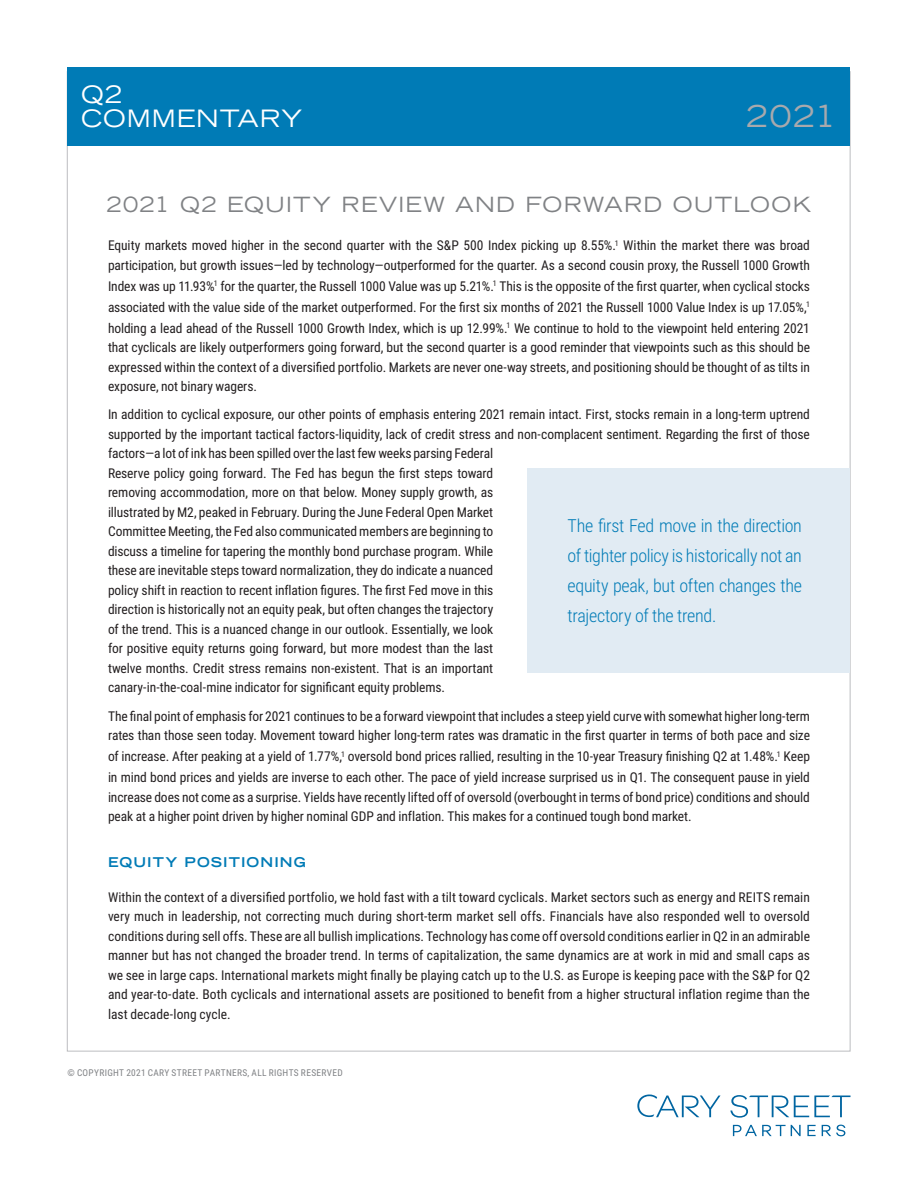
<style>
.page{position:relative;width:918px;height:1188px;background:#fff}
.page>*{position:absolute;margin:0;border:0;box-sizing:border-box;transform-origin:0 0}
.t1{font:expanded 30px "Trade Gothic LT Std";color:#a8a9ad}
.t2{font:expanded 24px/24.2px "Trade Gothic LT Std";letter-spacing:.04em;color:#fff}
.Headline{font:expanded 21px "Trade Gothic LT Std";letter-spacing:.06em;color:#808285}
.t3{font:300 18px/30px "Roboto Condensed";letter-spacing:-.02em;color:#007bb6;text-align:justify}
.Disclosure{font:13.5px/19.5px "Roboto Condensed";letter-spacing:-.01em;color:#231f20}
.Subhead{font:13.5px/19.5px "Roboto Condensed";color:#231f20;text-align:justify}
.Subhead-2{font:700 expanded 13.5px "Trade Gothic LT Std";letter-spacing:.085em;color:#007bb6}
.t4{font:9.3px "Roboto Condensed";letter-spacing:.035em;color:#808285}
</style>
<div class="page">
<div style="left:68px;top:67px;width:782px;height:79px;background:#007bb6"></div>
<svg style="left:733px;top:1125px;width:68px;height:11px"></svg>
<svg style="left:807px;top:1125px;width:9px;height:11px"></svg>
<svg style="left:822px;top:1125px;width:23px;height:11px"></svg>
<svg style="left:730px;top:1095px;width:120px;height:23px"></svg>
<svg style="left:637px;top:1095px;width:84px;height:22px"></svg>
<div style="left:527px;top:468px;width:322px;height:204px;background:#e1ebf3"></div>
<h2 class="t2" style="left:81px;top:81px;width:223px">Q2<br>COMMENTARY</h2>
<h1 class="t1" style="left:746px;top:96px;width:91px">2021</h1>
<p class="Headline" style="left:106px;top:190px;width:706px">2021 Q2 EQUITY REVIEW AND FORWARD OUTLOOK</p>
<p class="Disclosure" style="left:108px;top:235px;width:703px">Equity markets moved higher in the second quarter with the S&amp;P 500 Index picking up 8.55%.<sup>1</sup> Within the market there was broad participation, but growth issues—led by technology—outperformed for the quarter. As a second cousin proxy, the Russell 1000 Growth</p>
<p class="Disclosure" style="left:108px;top:275px;width:704px;line-height:21px;text-align:justify">Index was up 11.93%<sup>1</sup> for the quarter, the Russell 1000 Value was up 5.21%.<sup>1</sup> This is the opposite of the first quarter, when cyclical stocks associated with the value side of the market outperformed. For the first six months of 2021 the Russell 1000 Value Index is up 17.05%,<sup>1 </sup>holding a lead ahead of the Russell 1000 Growth Index, which is up 12.99%.<sup>1</sup> We continue to hold to the viewpoint held entering 2021</p>
<p class="Disclosure" style="left:108px;top:337px;width:703px;text-align:justify">that cyclicals are likely outperformers going forward, but the second quarter is a good reminder that viewpoints such as this should be expressed within the context of a diversified portfolio. Markets are never one-way streets, and positioning should be thought of as tilts in exposure, not binary wagers.</p>
<p class="Disclosure" style="left:108px;top:404px;width:704px">In addition to cyclical exposure, our other points of emphasis entering 2021 remain intact. First, stocks remain in a long-term uptrend supported by the important tactical factors-liquidity, lack of credit stress and non-complacent sentiment. Regarding the first of those factors—a lot of ink has been spilled over the last few weeks parsing Federal<br>Reserve policy going forward. The Fed has begun the first steps toward<br>removing accommodation, more on that below. Money supply growth, as<br>illustrated by M2, peaked in February. During the June Federal Open Market<br>Committee Meeting, the Fed also communicated members are beginning to<br>discuss a timeline for tapering the monthly bond purchase program. While<br>these are inevitable steps toward normalization, they do indicate a nuanced<br>policy shift in reaction to recent inflation figures. The first Fed move in this<br>direction is historically not an equity peak, but often changes the trajectory<br>of the trend. This is a nuanced change in our outlook. Essentially, we look<br>for positive equity returns going forward, but more modest than the last<br>twelve months. Credit stress remains non-existent. That is an important<br>canary-in-the-coal-mine indicator for significant equity problems.</p>
<p class="Disclosure" style="left:108px;top:706px;width:703px">The final point of emphasis for 2021 continues to be a forward viewpoint that includes a steep yield curve with somewhat higher long-term rates than those seen today. Movement toward higher long-term rates was dramatic in the first quarter in terms of both pace and size</p>
<p class="Disclosure" style="left:108px;top:746px;width:703px;line-height:21px">of increase. After peaking at a yield of 1.77%,<sup>1</sup> oversold bond prices rallied, resulting in the 10-year Treasury finishing Q2 at 1.48%.<sup>1</sup> Keep in mind bond prices and yields are inverse to each other. The pace of yield increase surprised us in Q1. The consequent pause in yield</p>
<p class="Disclosure" style="left:108px;top:787px;width:703px">increase does not come as a surprise. Yields have recently lifted off of oversold (overbought in terms of bond price) conditions and should peak at a higher point driven by higher nominal GDP and inflation. This makes for a continued tough bond market.</p>
<p class="t3" style="left:568px;top:510px;width:236px">The first Fed move in the direction of tighter policy is historically not an equity peak, but often changes the trajectory of the trend.</p>
<p class="Subhead-2" style="left:108px;top:854px;width:199px">EQUITY POSITIONING</p>
<p class="Subhead" style="left:108px;top:887px;width:704px">Within the context of a diversified portfolio, we hold fast with a tilt toward cyclicals. Market sectors such as energy and REITS remain very much in leadership, not correcting much during short-term market sell offs. Financials have also responded well to oversold conditions during sell offs. These are all bullish implications. Technology has come off oversold conditions earlier in Q2 in an admirable manner but has not changed the broader trend. In terms of capitalization, the same dynamics are at work in mid and small caps as we see in large caps. International markets might finally be playing catch up to the U.S. as Europe is keeping pace with the S&amp;P for Q2 and year-to-date. Both cyclicals and international assets are positioned to benefit from a higher structural inflation regime than the last decade-long cycle.</p>
<p class="t4" style="left:68px;top:1066px;width:277px">© COPYRIGHT 2021 CARY STREET PARTNERS, ALL RIGHTS RESERVED</p>
</div>
